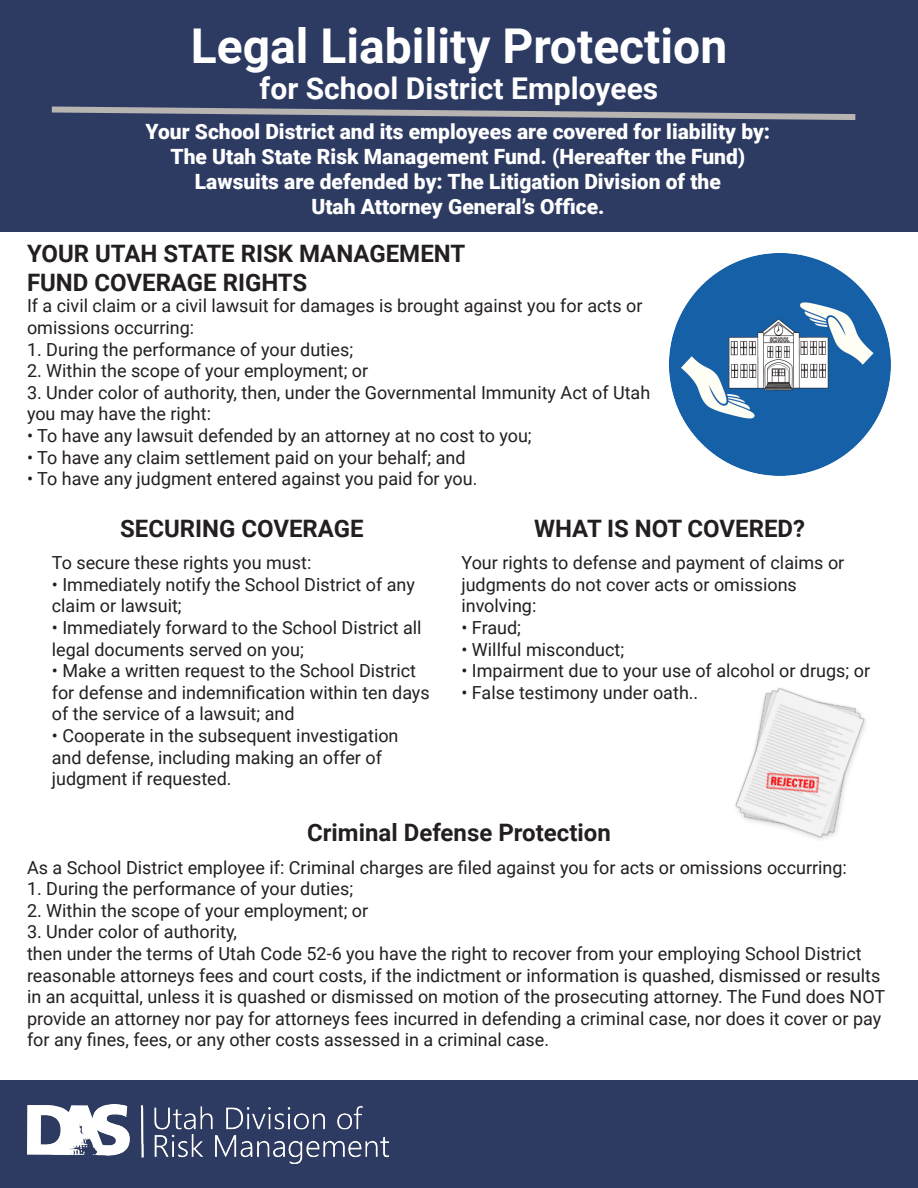
<style>
.page{position:relative;width:918px;height:1188px;background:#fff}
.page>*{position:absolute;margin:0;border:0;box-sizing:border-box;transform-origin:0 0}
.t1{font:700 48px "Roboto";color:#fff}
.t2{font:700 30px "Roboto";color:#fff}
.t3{font:700 24px "Roboto";color:#231f20}
.t4{font:900 21px "Roboto";color:#fff}
.t5{font:18px/21.6px "Roboto";color:#231f20}
</style>
<div class="page">
<img style="left:735px;top:688px;width:131px;height:152px">
<div style="left:0;top:1080px;width:918px;height:108px;background:#2d3b63"></div>
<img style="left:27px;top:1104px;width:362px;height:60px">
<div style="left:0;top:0;width:918px;height:231px;background:#2d3b63"></div>
<svg style="left:51px;top:106px;width:805px;height:14px"></svg>
<img style="left:670px;top:254px;width:221px;height:221px">
<p class="t1" style="left:191px;top:12px;width:538px">Legal Liability Protection</p>
<p class="t2" style="left:260px;top:67px;width:400px">for School District Employees</p>
<p class="t4" style="left:146px;top:117px;width:626px">Your School District and its employees are covered for liability by:</p>
<p class="t4" style="left:170px;top:142px;width:576px">The Utah State Risk Management Fund. (Hereafter the Fund)</p>
<p class="t4" style="left:195px;top:167px;width:528px">Lawsuits are defended by: The Litigation Division of the</p>
<p class="t4" style="left:311px;top:192px;width:295px">Utah Attorney General’s Office.</p>
<p class="t3" style="left:27px;top:237px;width:440px">YOUR UTAH STATE RISK MANAGEMENT</p>
<p class="t3" style="left:27px;top:266px;width:282px">FUND COVERAGE RIGHTS</p>
<p class="t5" style="left:27px;top:295px;width:617px">If a civil claim or a civil lawsuit for damages is brought against you for acts or</p>
<p class="t5" style="left:27px;top:316px;width:169px">omissions occurring:</p>
<p class="t5" style="left:27px;top:338px;width:328px">1. During the performance of your duties;</p>
<p class="t5" style="left:27px;top:359px;width:343px">2. Within the scope of your employment; or</p>
<p class="t5" style="left:27px;top:381px;width:625px">3. Under color of authority, then, under the Governmental Immunity Act of Utah</p>
<p class="t5" style="left:27px;top:403px;width:186px">you may have the right:</p>
<p class="t5" style="left:27px;top:424px;width:506px">• To have any lawsuit defended by an attorney at no cost to you;</p>
<p class="t5" style="left:27px;top:446px;width:440px">• To have any claim settlement paid on your behalf; and</p>
<p class="t5" style="left:27px;top:467px;width:452px">• To have any judgment entered against you paid for you.</p>
<p class="t3" style="left:120px;top:512px;width:245px">SECURING COVERAGE</p>
<p class="t5" style="left:52px;top:551px;width:261px">To secure these rights you must:</p>
<p class="t5" style="left:52px;top:573px;width:365px">• Immediately notify the School District of any claim or lawsuit;</p>
<p class="t5" style="left:52px;top:616px;width:371px">• Immediately forward to the School District all legal documents served on you;</p>
<p class="t5" style="left:52px;top:659px;width:379px">• Make a written request to the School District for defense and indemnification within ten days of the service of a lawsuit; and</p>
<p class="t5" style="left:52px;top:724px;width:348px">• Cooperate in the subsequent investigation and defense, including making an offer of</p>
<p class="t5" style="left:52px;top:767px;width:181px">judgment if requested.</p>
<p class="t3" style="left:534px;top:512px;width:272px">WHAT IS NOT COVERED?</p>
<p class="t5" style="left:461px;top:551px;width:384px">Your rights to defense and payment of claims or judgments do not cover acts or omissions</p>
<p class="t5" style="left:461px;top:595px;width:76px">involving:</p>
<p class="t5" style="left:461px;top:616px;width:61px">• Fraud;</p>
<p class="t5" style="left:461px;top:638px;width:164px">• Willful misconduct;</p>
<p class="t5" style="left:461px;top:659px;width:410px">• Impairment due to your use of alcohol or drugs; or</p>
<p class="t5" style="left:461px;top:681px;width:238px">• False testimony under oath..</p>
<p class="t3" style="left:307px;top:816px;width:305px">Criminal Defense Protection</p>
<p class="t5" style="left:27px;top:856px;width:821px">As a School District employee if: Criminal charges are filed against you for acts or omissions occurring:</p>
<p class="t5" style="left:27px;top:877px;width:328px">1. During the performance of your duties;</p>
<p class="t5" style="left:27px;top:899px;width:343px">2. Within the scope of your employment; or</p>
<p class="t5" style="left:27px;top:921px;width:212px">3. Under color of authority,</p>
<p class="t5" style="left:27px;top:942px;width:836px">then under the terms of Utah Code 52-6 you have the right to recover from your employing School District</p>
<p class="t5" style="left:27px;top:964px;width:860px">reasonable attorneys fees and court costs, if the indictment or information is quashed, dismissed or results in an acquittal, unless it is quashed or dismissed on motion of the prosecuting attorney. The Fund does NOT provide an attorney nor pay for attorneys fees incurred in defending a criminal case, nor does it cover or pay for any fines, fees, or any other costs assessed in a criminal case.</p>
</div>
